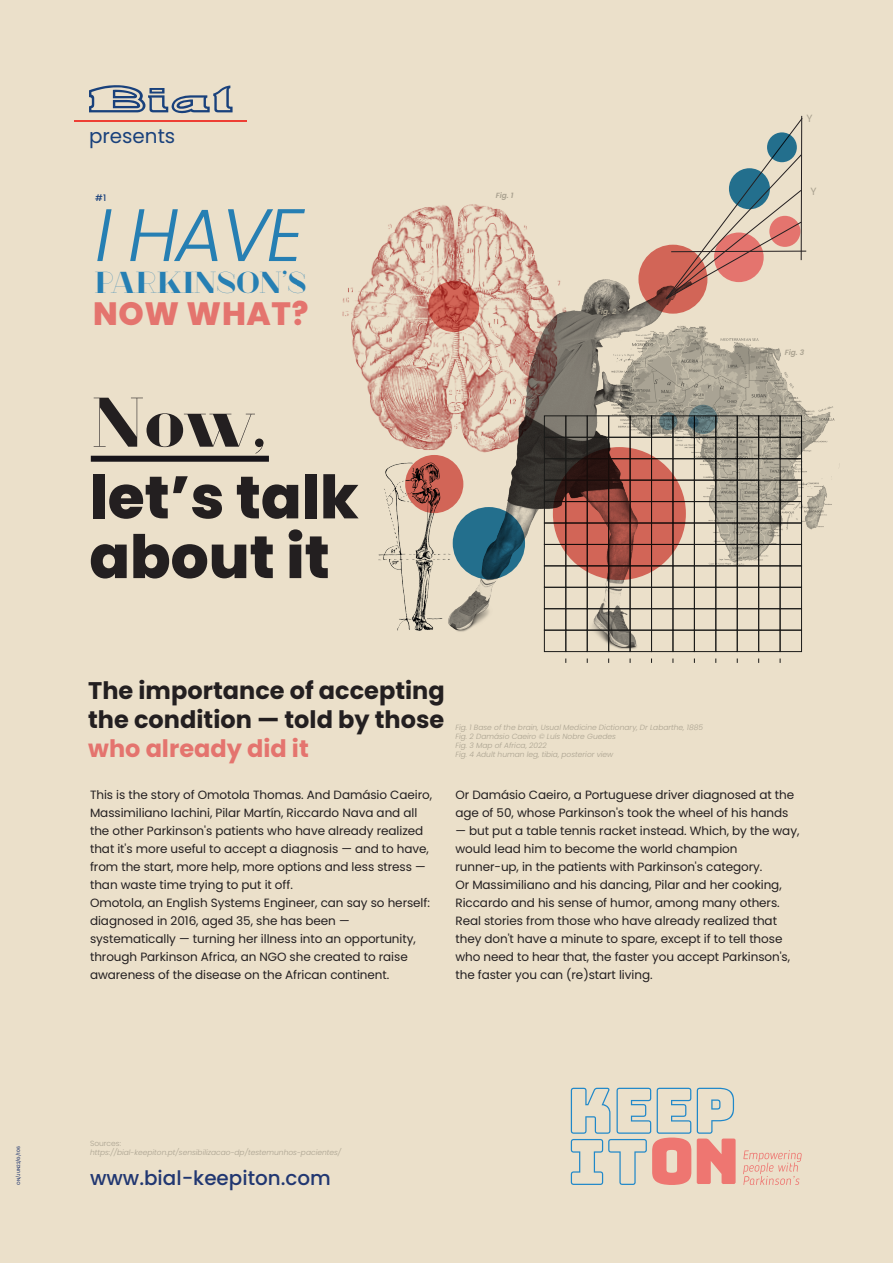
<style>
.page{position:relative;width:893px;height:1263px;background:#ebe0ca}
.page>*{position:absolute;margin:0;border:0;box-sizing:border-box;transform-origin:0 0}
.t1{font:italic 300 74.1px "Poppins";color:#267fb3}
.t2{font:71.4px "Chronos Serif Filled";color:#231f20}
.t3{font:800 59.7px/59.7px "Poppins";color:#231f20}
.t4{font:800 32.25px "Poppins";letter-spacing:.02em;color:#e4746e}
.t5{font:30.9px "Chronos Serif Filled";letter-spacing:-.075em;color:#267fb3}
.t6{font:700 24px/28.8px "Poppins";color:#231f20}
.t7{font:700 24px "Poppins";color:#e4746e}
.t8{font:500 19.95px "Poppins";color:#213771}
.t9{font:19.95px "Poppins";color:#19417c}
.t10{font:12px/18px "Poppins";letter-spacing:-.005em;color:#231f20}
.t11{font:10.5px "Poppins";color:#aaa290}
.t12{font:500 9px "Poppins";color:#19417c}
.t13{font:italic 300 7.5px/9px "Poppins";color:#aaa290}
.t14{font:italic 600 7.5px "Poppins";color:#aaa290}
.t15{font:300 7.5px "Poppins";color:#aaa290}
.t16{font:500 4.5px "Poppins";color:#213771}
</style>
<div class="page">
<img style="left:463px;top:280px;width:241px;height:383px">
<svg style="left:638px;top:245px;width:69px;height:69px;background:#bf5e52"></svg>
<div style="left:544px;top:459px;width:22px;height:21px;border:1px solid #1b1b19"></div>
<div style="left:544px;top:480px;width:22px;height:22px;border:1px solid #1b1b19"></div>
<div style="left:544px;top:501px;width:22px;height:22px;border:1px solid #1b1b19"></div>
<div style="left:544px;top:523px;width:22px;height:21px;border:1px solid #1b1b19"></div>
<div style="left:544px;top:544px;width:22px;height:22px;border:1px solid #1b1b19"></div>
<div style="left:566px;top:544px;width:21px;height:22px;border:1px solid #1b1b19"></div>
<div style="left:544px;top:566px;width:22px;height:21px;border:1px solid #1b1b19"></div>
<div style="left:587px;top:566px;width:22px;height:21px;border:1px solid #1b1b19"></div>
<div style="left:651px;top:566px;width:22px;height:21px;border:1px solid #1b1b19"></div>
<div style="left:694px;top:566px;width:22px;height:21px;border:1px solid #1b1b19"></div>
<div style="left:737px;top:566px;width:22px;height:21px;border:1px solid #1b1b19"></div>
<div style="left:780px;top:566px;width:22px;height:21px;border:1px solid #1b1b19"></div>
<div style="left:544px;top:587px;width:22px;height:22px;border:1px solid #1b1b19"></div>
<div style="left:566px;top:587px;width:21px;height:22px;border:1px solid #1b1b19"></div>
<div style="left:587px;top:587px;width:22px;height:22px;border:1px solid #1b1b19"></div>
<div style="left:609px;top:587px;width:21px;height:22px;border:1px solid #1b1b19"></div>
<div style="left:630px;top:587px;width:22px;height:22px;border:1px solid #1b1b19"></div>
<div style="left:651px;top:587px;width:22px;height:22px;border:1px solid #1b1b19"></div>
<div style="left:673px;top:587px;width:21px;height:22px;border:1px solid #1b1b19"></div>
<div style="left:694px;top:587px;width:22px;height:22px;border:1px solid #1b1b19"></div>
<div style="left:716px;top:587px;width:21px;height:22px;border:1px solid #1b1b19"></div>
<div style="left:737px;top:587px;width:22px;height:22px;border:1px solid #1b1b19"></div>
<div style="left:759px;top:587px;width:21px;height:22px;border:1px solid #1b1b19"></div>
<div style="left:780px;top:587px;width:22px;height:22px;border:1px solid #1b1b19"></div>
<div style="left:544px;top:609px;width:22px;height:21px;border:1px solid #1b1b19"></div>
<div style="left:587px;top:609px;width:22px;height:21px;border:1px solid #1b1b19"></div>
<div style="left:609px;top:609px;width:21px;height:21px;border:1px solid #1b1b19"></div>
<div style="left:630px;top:609px;width:22px;height:21px;border:1px solid #1b1b19"></div>
<div style="left:651px;top:609px;width:22px;height:21px;border:1px solid #1b1b19"></div>
<div style="left:694px;top:609px;width:22px;height:21px;border:1px solid #1b1b19"></div>
<div style="left:737px;top:609px;width:22px;height:21px;border:1px solid #1b1b19"></div>
<div style="left:780px;top:609px;width:22px;height:21px;border:1px solid #1b1b19"></div>
<div style="left:544px;top:630px;width:22px;height:22px;border:1px solid #1b1b19"></div>
<div style="left:566px;top:630px;width:21px;height:22px;border:1px solid #1b1b19"></div>
<div style="left:587px;top:630px;width:22px;height:22px;border:1px solid #1b1b19"></div>
<div style="left:609px;top:630px;width:21px;height:22px;border:1px solid #1b1b19"></div>
<div style="left:630px;top:630px;width:22px;height:22px;border:1px solid #1b1b19"></div>
<div style="left:651px;top:630px;width:22px;height:22px;border:1px solid #1b1b19"></div>
<div style="left:673px;top:630px;width:21px;height:22px;border:1px solid #1b1b19"></div>
<div style="left:694px;top:630px;width:22px;height:22px;border:1px solid #1b1b19"></div>
<div style="left:716px;top:630px;width:21px;height:22px;border:1px solid #1b1b19"></div>
<div style="left:737px;top:630px;width:22px;height:22px;border:1px solid #1b1b19"></div>
<div style="left:759px;top:630px;width:21px;height:22px;border:1px solid #1b1b19"></div>
<div style="left:780px;top:630px;width:22px;height:22px;border:1px solid #1b1b19"></div>
<svg style="left:89px;top:85px;width:144px;height:29px"></svg>
<hr style="left:75px;top:121px;width:172px;height:1px;background:#ee3f34">
<svg style="left:666px;top:115px;width:141px;height:184px"></svg>
<svg style="left:767px;top:132px;width:30px;height:30px"></svg>
<svg style="left:571px;top:1087px;width:165px;height:98px"></svg>
<svg style="left:743px;top:1150px;width:59px;height:35px"></svg>
<div style="left:91px;top:456px;width:178px;height:6px;background:#18151a"></div>
<img style="left:342px;top:204px;width:268px;height:275px">
<svg style="left:428px;top:281px;width:51px;height:51px;background:#c35448"></svg>
<svg style="left:453px;top:507px;width:72px;height:72px;background:#1d5b75"></svg>
<svg style="left:553px;top:447px;width:133px;height:133px;background:#843f37"></svg>
<img style="left:610px;top:320px;width:230px;height:257px">
<svg style="left:688px;top:405px;width:30px;height:29px"></svg>
<svg style="left:659px;top:412px;width:18px;height:18px"></svg>
<img style="left:364px;top:450px;width:99px;height:182px">
<svg style="left:405px;top:455px;width:58px;height:58px;background:#b0554a"></svg>
<p class="t16" style="left:16px;top:1185px;width:40px;rotate:-90deg">ON/JUN22/G/106</p>
<h3 class="t9" style="left:89px;top:124px;width:88px">presents</h3>
<p class="t12" style="left:95px;top:192px;width:12px">#1</p>
<h1 class="t1" style="left:95px;top:192px;width:210px">I HAVE</h1>
<h3 class="t5" style="left:93px;top:264px;width:215px">PARKINSON’S</h3>
<h3 class="t4" style="left:93px;top:295px;width:217px">NOW WHAT?</h3>
<h2 class="t2" style="left:89px;top:379px;width:179px">Now,</h2>
<h3 class="t3" style="left:89px;top:468px;width:271px">let’s talk about it</h3>
<p class="t14" style="left:496px;top:191px;width:19px">Fig. 1</p>
<p class="t14" style="left:597px;top:307px;width:21px">Fig. 2</p>
<h3 class="t6" style="left:88px;top:677px;width:358px">The importance of accepting the condition — told by those</h3>
<h3 class="t7" style="left:88px;top:735px;width:222px">who already did it</h3>
<p class="t13" style="left:455px;top:723px;width:249px">Fig. 1 Base of the brain, Usual Medicine Dictionary, Dr Labarthe, 1885<br>Fig. 2 Damásio Caeiro © Luís Nobre Guedes<br>Fig. 3 Map of Africa, 2022<br>Fig. 4 Adult human leg, tibia, posterior view</p>
<p class="t11" style="left:806px;top:113px;width:8px">Y</p>
<p class="t11" style="left:810px;top:185px;width:8px">Y</p>
<p class="t14" style="left:785px;top:348px;width:21px">Fig. 3</p>
<p class="t10" style="left:90px;top:785px;width:343px">This is the story of Omotola Thomas. And Damásio Caeiro, Massimiliano Iachini, Pilar Martín, Riccardo Nava and all the other Parkinson's patients who have already realized that it's more useful to accept a diagnosis — and to have, from the start, more help, more options and less stress — than waste time trying to put it off.<br>Omotola, an English Systems Engineer, can say so herself: diagnosed in 2016, aged 35, she has been — systematically — turning her illness into an opportunity, through Parkinson Africa, an NGO she created to raise awareness of the disease on the African continent.</p>
<p class="t10" style="left:455px;top:785px;width:340px">Or Damásio Caeiro, a Portuguese driver diagnosed at the age of 50, whose Parkinson's took the wheel of his hands</p>
<p class="t10" style="left:455px;top:821px;width:345px">— but put a table tennis racket instead. Which, by the way, would lead him to become the world champion runner-up, in the patients with Parkinson's category.<br>Or Massimiliano and his dancing, Pilar and her cooking, Riccardo and his sense of humor, among many others.<br>Real stories from those who have already realized that they don't have a minute to spare, except if to tell those who need to hear that, the faster you accept Parkinson's, the faster you can (re)start living.</p>
<p class="t15" style="left:90px;top:1139px;width:33px">Sources:</p>
<p class="t13" style="left:90px;top:1148px;width:253px">https://bial-keepiton.pt/sensibilizacao-dp/testemunhos-pacientes/</p>
<h3 class="t8" style="left:90px;top:1166px;width:242px">www.bial-keepiton.com</h3>
</div>
